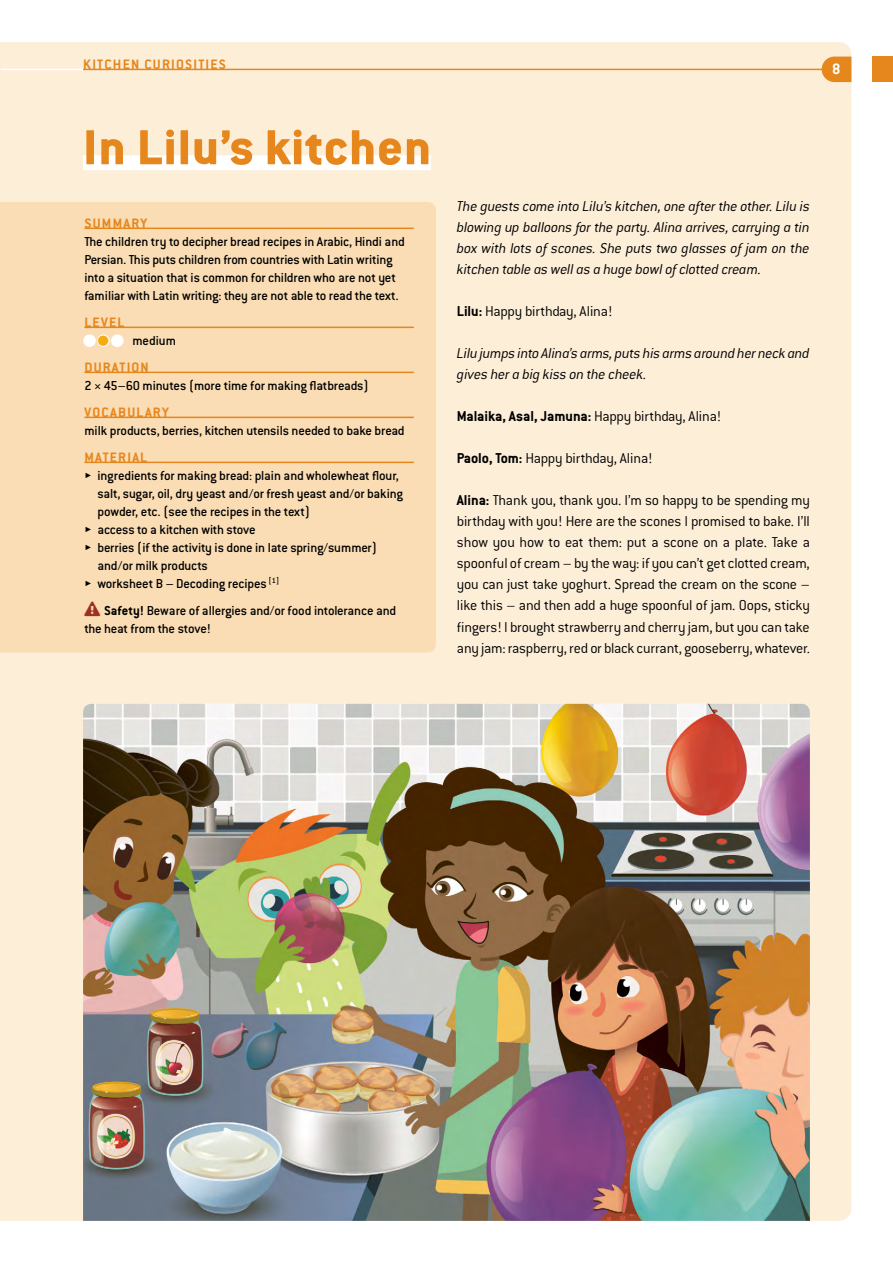
<style>
.page{position:relative;width:893px;height:1263px;background:#fff}
.page>*{position:absolute;margin:0;border:0;box-sizing:border-box;transform-origin:0 0}
.H2_Kitchen{font:800 54px "Conduit ITC Pro";letter-spacing:.025em;color:#e6871e}
.t1{font:700 16.5px "Conduit ITC Pro";color:#fff}
._01_Copy{font:300 15.75px/21px "Conduit ITC Pro";letter-spacing:-.02em;color:#000;text-align:justify}
._01_Copy-2{font:italic 300 15.75px/21px "Conduit ITC Pro";letter-spacing:-.015em;color:#000;text-align:justify}
._01_Copy-3{font:700 15.75px "Conduit ITC Pro";color:#000}
._03_Summary_Head_Kit{font:700 15px "Conduit ITC Pro";letter-spacing:.08em;color:#e6871e}
._03_Summary_Kitchen{font:500 14.25px/18px "Conduit ITC Pro";letter-spacing:-.015em;color:#000}
.s1{color:#9d2f24}
.s2{font-weight:700}
.s3{font-weight:300}
</style>
<div class="page">
<div style="left:0;top:42px;width:851px;height:1179px;background:#fdeed8"></div>
<img style="left:83px;top:704px;width:727px;height:517px">
<div style="left:83px;top:155px;width:348px;height:15px;background:#fff"></div>
<div style="left:0;top:202px;width:436px;height:450px;background:#faddb4"></div>
<hr style="left:84px;top:228px;width:330px;height:1px;background:#e6871e">
<hr style="left:84px;top:327px;width:330px;height:1px;background:#e6871e">
<hr style="left:84px;top:372px;width:330px;height:1px;background:#e6871e">
<hr style="left:84px;top:417px;width:330px;height:1px;background:#e6871e">
<hr style="left:84px;top:462px;width:330px;height:1px;background:#e6871e">
<div style="left:83px;top:334px;width:13px;height:13px;border:2px solid #fff;border-radius:50%"></div>
<div style="left:97px;top:334px;width:13px;height:13px;border:2px solid #fff;border-radius:50%"></div>
<div style="left:111px;top:334px;width:13px;height:13px;border:2px solid #fff;border-radius:50%"></div>
<hr style="left:83px;top:69px;width:766px;height:1px;background:#e6871e">
<hr style="left:1px;top:69px;width:82px;height:1px;background:#fff">
<div style="left:872px;top:57px;width:21px;height:25px;background:#e6871e"></div>
<div style="left:822px;top:57px;width:29px;height:25px;background:#e6871e;border-radius:13px"></div>
<svg style="left:84px;top:336px;width:38px;height:10px"></svg>
<p class="_03_Summary_Head_Kit" style="left:83px;top:55px;width:144px">KITCHEN CURIOSITIES</p>
<p class="t1" style="left:832px;top:59px;width:10px">8</p>
<p class="H2_Kitchen" style="left:83px;top:115px;width:349px">In Lilu’s kitchen</p>
<p class="_03_Summary_Head_Kit" style="left:84px;top:215px;width:64px">SUMMARY</p>
<p class="_03_Summary_Kitchen" style="left:84px;top:233px;width:322px">The children try to decipher bread recipes in Arabic, Hindi and Persian. This puts children from countries with Latin writing into a situation that is common for children who are not yet familiar with Latin writing: they are not able to read the text.</p>
<p class="_03_Summary_Head_Kit" style="left:84px;top:314px;width:41px">LEVEL</p>
<p class="_03_Summary_Kitchen" style="left:133px;top:332px;width:45px">medium</p>
<p class="_03_Summary_Head_Kit" style="left:84px;top:359px;width:66px">DURATION</p>
<p class="_03_Summary_Kitchen" style="left:84px;top:377px;width:286px">2 × 45–60 minutes (more time for making flatbreads)</p>
<p class="_03_Summary_Head_Kit" style="left:84px;top:404px;width:86px">VOCABULARY</p>
<p class="_03_Summary_Kitchen" style="left:84px;top:422px;width:322px">milk products, berries, kitchen utensils needed to bake bread</p>
<p class="_03_Summary_Head_Kit" style="left:84px;top:449px;width:64px">MATERIAL</p>
<p class="_03_Summary_Kitchen" style="left:97px;top:467px;width:307px;text-indent:-13px"><sup>5</sup> ingredients for making bread: plain and wholewheat flour, salt, sugar, oil, dry yeast and/or fresh yeast and/or baking powder, etc. (see the recipes in the text)</p>
<p class="_03_Summary_Kitchen" style="left:85px;top:521px;width:173px"><sup>5</sup> access to a kitchen with stove</p>
<p class="_03_Summary_Kitchen" style="left:97px;top:539px;width:281px;text-indent:-13px"><sup>5</sup> berries (if the activity is done in late spring/summer) and/or milk products</p>
<p class="_03_Summary_Kitchen" style="left:85px;top:575px;width:196px"><sup>5</sup> worksheet B – Decoding recipes <sup>[1]</sup></p>
<p class="_03_Summary_Kitchen" style="left:84px;top:602px;width:313px"><span class="s1">❑</span> <span class="s2">Safety!</span> Beware of allergies and/or food intolerance and the heat from the stove!</p>
<p class="_01_Copy-2" style="left:457px;top:195px;width:355px">The guests come into Lilu’s kitchen, one after the other. Lilu is blowing up balloons for the party. Alina arrives, carrying a tin box with lots of scones. She puts two glasses of jam on the kitchen table as well as a huge bowl of clotted cream.</p>
<p class="_01_Copy" style="left:457px;top:300px;width:157px"><span class="s2">Lilu:</span> Happy birthday, Alina!</p>
<p class="_01_Copy-2" style="left:457px;top:343px;width:354px">Lilu jumps into Alina’s arms, puts his arms around her neck and gives her a big kiss on the cheek.</p>
<p class="_01_Copy-3" style="left:457px;top:407px;width:266px">Malaika, Asal, Jamuna: <span class="s3">Happy birthday, Alina!</span></p>
<p class="_01_Copy" style="left:457px;top:448px;width:197px"><span class="s2">Paolo, Tom:</span> Happy birthday, Alina!</p>
<p class="_01_Copy" style="left:457px;top:490px;width:355px"><span class="s2">Alina:</span> Thank you, thank you. I’m so happy to be spending my birthday with you! Here are the scones I promised to bake. I’ll show you how to eat them: put a scone on a plate. Take a spoonful of cream – by the way: if you can’t get clotted cream, you can just take yoghurt. Spread the cream on the scone – like this – and then add a huge spoonful of jam. Oops, sticky fingers! I brought strawberry and cherry jam, but you can take any jam: raspberry, red or black currant, gooseberry, whatever.</p>
</div>
